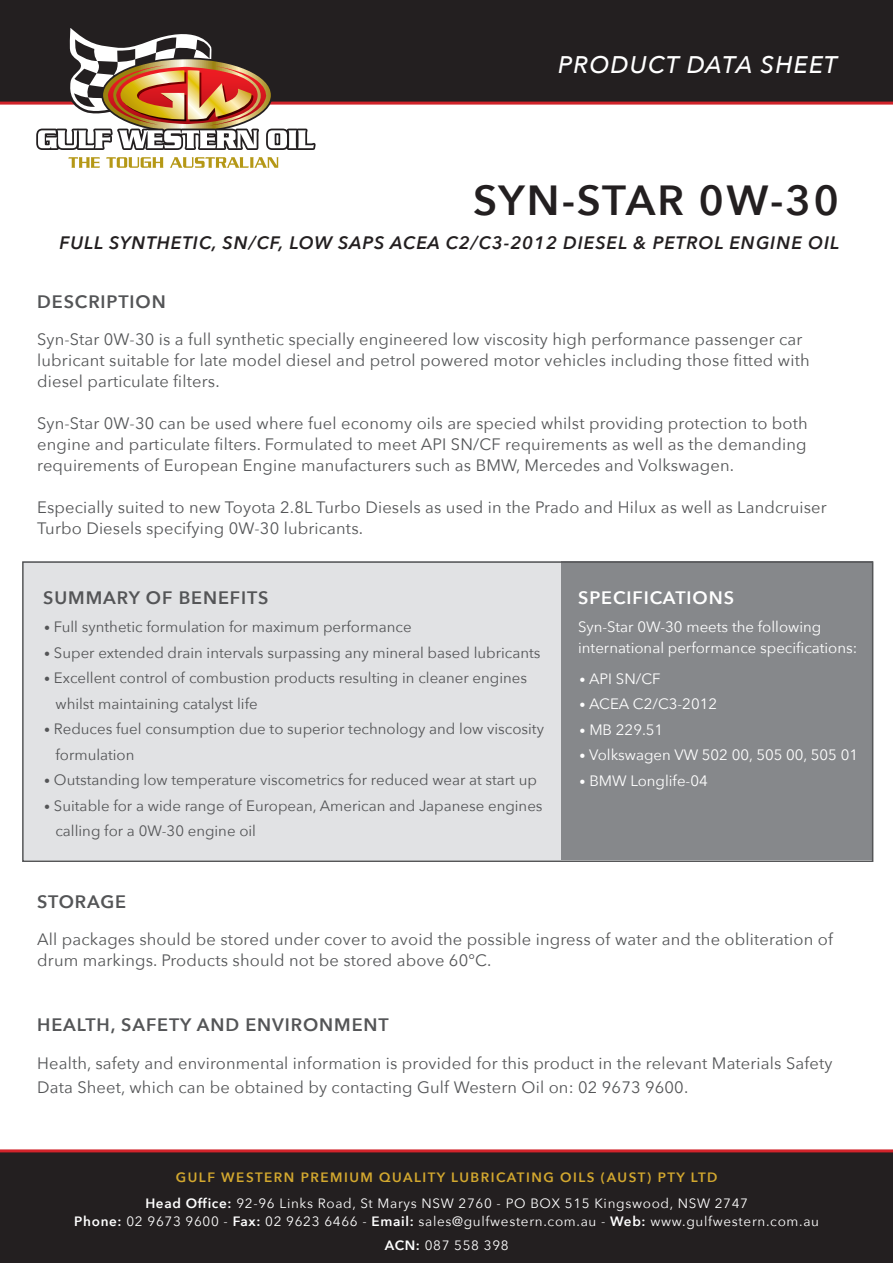
<style>
.page{position:relative;width:893px;height:1263px;background:#fff}
.page>*{position:absolute;margin:0;border:0;box-sizing:border-box;transform-origin:0 0}
.t1{font:600 42px "Avenir Next";letter-spacing:.05em;color:#231f20}
.t2{font:italic 500 24px "Avenir Next";letter-spacing:.05em;color:#fff}
.t3{font:italic 600 18px "Avenir Next";letter-spacing:.05em;color:#231f20}
.t4{font:600 18px "Avenir Next";letter-spacing:.05em;color:#545557}
.t5{font:600 18px "Avenir Next";letter-spacing:.05em;color:#fff}
.t6{font:16.5px/21px "Avenir Next";letter-spacing:.01em;color:#545557}
.t7{font:15px/25.5px "Avenir Next";color:#545557}
.t8{font:15px/21px "Avenir Next";color:#fff}
.t9{font:13.5px/24px "Avenir Next";letter-spacing:.05em;color:#fff;text-align:center}
.t10{font:600 13.5px "Avenir Next";letter-spacing:.11em;color:#d3a82f}
.s1{font-size:12px}
.s2{font-weight:600}
</style>
<div class="page">
<div style="left:23px;top:561px;width:539px;height:299px;background:#e1e2e4"></div>
<div style="left:561px;top:561px;width:312px;height:299px;background:#86888b"></div>
<div style="left:0;top:1150px;width:893px;height:113px;background:#231f20"></div>
<div style="left:0;top:0;width:893px;height:103px;background:#231f20"></div>
<hr style="left:0;top:1149px;width:893px;height:3px;background:#d1232a">
<hr style="left:0;top:102px;width:893px;height:3px;background:#d1232a">
<svg style="left:36px;top:28px;width:280px;height:140px"></svg>
<div style="left:22px;top:561px;width:851px;height:301px;border:2px solid #545557"></div>
<p class="t2" style="left:558px;top:44px;width:281px">PRODUCT DATA SHEET</p>
<p class="t1" style="left:473px;top:165px;width:367px">SYN-STAR 0W-30</p>
<p class="t3" style="left:59px;top:227px;width:781px">FULL SYNTHETIC, SN/CF, LOW SAPS ACEA C2/C3-2012 DIESEL &amp; PETROL ENGINE OIL</p>
<p class="t4" style="left:37px;top:286px;width:130px">DESCRIPTION</p>
<p class="t6" style="left:37px;top:328px;width:774px">Syn-Star 0W-30 is a full synthetic specially engineered low viscosity high performance passenger car lubricant suitable for late model diesel and petrol powered motor vehicles including those fitted with diesel particulate filters.</p>
<p class="t6" style="left:37px;top:412px;width:772px;text-align:justify">Syn-Star 0W-30 can be used where fuel economy oils are specied whilst providing protection to both engine and particulate filters. Formulated to meet API SN/CF requirements as well as the demanding requirements of European Engine manufacturers such as BMW, Mercedes and Volkswagen.</p>
<p class="t6" style="left:37px;top:496px;width:791px">Especially suited to new Toyota 2.8L Turbo Diesels as used in the Prado and Hilux as well as Landcruiser<br>Turbo Diesels specifying 0W-30 lubricants.</p>
<p class="t4" style="left:43px;top:582px;width:227px">SUMMARY OF BENEFITS</p>
<p class="t5" style="left:578px;top:582px;width:157px">SPECIFICATIONS</p>
<p class="t8" style="left:578px;top:616px;width:281px">Syn-Star 0W-30 meets the following international performance specifications:</p>
<p class="t7" style="left:44px;top:614px;width:369px"><span class="s1">•</span> Full synthetic formulation for maximum performance</p>
<p class="t7" style="left:44px;top:639px;width:498px"><span class="s1">•</span> Super extended drain intervals surpassing any mineral based lubricants</p>
<p class="t7" style="left:44px;top:665px;width:484px"><span class="s1">•</span> Excellent control of combustion products resulting in cleaner engines</p>
<p class="t7" style="left:55px;top:690px;width:204px">whilst maintaining catalyst life</p>
<p class="t7" style="left:44px;top:716px;width:501px"><span class="s1">•</span> Reduces fuel consumption due to superior technology and low viscosity</p>
<p class="t7" style="left:55px;top:741px;width:80px">formulation</p>
<p class="t7" style="left:44px;top:767px;width:494px"><span class="s1">•</span> Outstanding low temperature viscometrics for reduced wear at start up</p>
<p class="t7" style="left:55px;top:792px;width:489px;text-indent:-11px"><span class="s1">•</span> Suitable for a wide range of European, American and Japanese engines calling for a 0W-30 engine oil</p>
<p class="t8" style="left:580px;top:668px;width:83px"><span class="s1">•</span> API SN/CF</p>
<p class="t8" style="left:580px;top:693px;width:139px"><span class="s1">•</span> ACEA C2/C3-2012</p>
<p class="t8" style="left:580px;top:719px;width:85px"><span class="s1">•</span> MB 229.51</p>
<p class="t8" style="left:580px;top:744px;width:280px"><span class="s1">•</span> Volkswagen VW 502 00, 505 00, 505 01</p>
<p class="t8" style="left:580px;top:770px;width:130px"><span class="s1">•</span> BMW Longlife-04</p>
<p class="t4" style="left:37px;top:886px;width:91px">STORAGE</p>
<p class="t6" style="left:37px;top:928px;width:797px">All packages should be stored under cover to avoid the possible ingress of water and the obliteration of drum markings. Products should not be stored above 60°C.</p>
<p class="t4" style="left:37px;top:1010px;width:353px">HEALTH, SAFETY AND ENVIRONMENT</p>
<p class="t6" style="left:37px;top:1050px;width:797px;line-height:24px">Health, safety and environmental information is provided for this product in the relevant Materials Safety<br>Data Sheet, which can be obtained by contacting Gulf Western Oil on: 02 9673 9600.</p>
<p class="t10" style="left:176px;top:1166px;width:543px">GULF WESTERN PREMIUM QUALITY LUBRICATING OILS (AUST) PTY LTD</p>
<p class="t9" style="left:145px;top:1190px;width:604px"><span class="s2">Head Office:</span> 92-96 Links Road, St Marys NSW 2760 - PO BOX 515 Kingswood, NSW 2747</p>
<p class="t9" style="left:74px;top:1208px;width:746px"><span class="s2">Phone:</span> 02 9673 9600 - <span class="s2">Fax:</span> 02 9623 6466 - <span class="s2">Email:</span> sales@gulfwestern.com.au - <span class="s2">Web:</span> www.gulfwestern.com.au<br><span class="s2">ACN:</span> 087 558 398</p>
</div>
